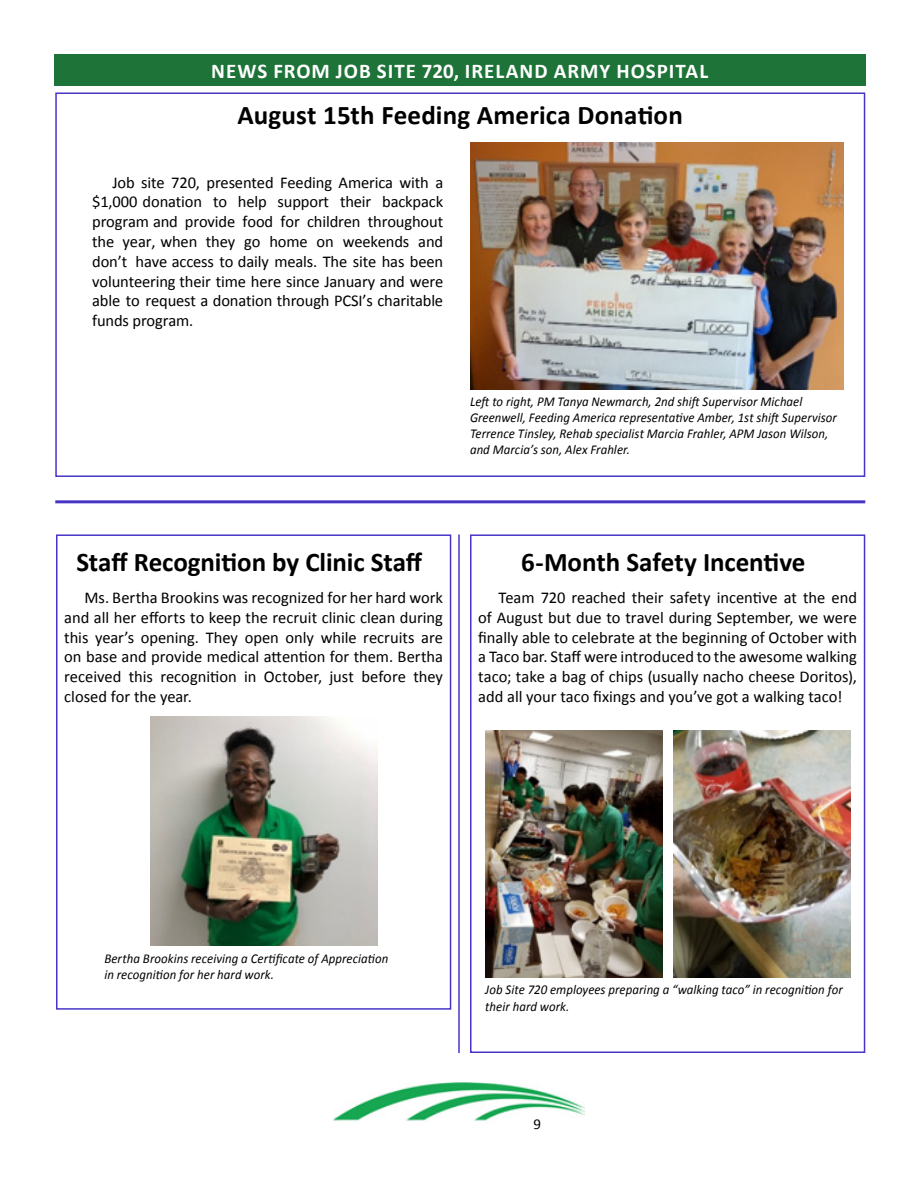
<style>
.page{position:relative;width:918px;height:1188px;background:#fff}
.page>*{position:absolute;margin:0;border:0;box-sizing:border-box;transform-origin:0 0}
.t1{font:700 27px "Calibri";color:#000}
.t2{font:700 21px "Calibri";letter-spacing:.045em;color:#fff}
.t3{font:16.5px/19.8px "Calibri";letter-spacing:-.005em;color:#000;text-align:justify}
.t4{font:15px "Calibri";color:#000}
.t5{font:italic 13.5px/16.2px "Calibri";letter-spacing:.005em;color:#000;scale:.95 1}
</style>
<div class="page">
<img style="left:333px;top:1082px;width:252px;height:39px">
<img style="left:470px;top:142px;width:374px;height:247px">
<hr style="left:55px;top:500px;width:810px;height:3px;background:#4735c7">
<img style="left:151px;top:717px;width:226px;height:229px">
<hr style="left:458px;top:534px;width:2px;height:519px;background:#4735c7">
<img style="left:673px;top:730px;width:177px;height:247px">
<img style="left:485px;top:730px;width:177px;height:247px">
<div style="left:54px;top:54px;width:811px;height:32px;background:#1e7338"></div>
<div style="left:55px;top:92px;width:810px;height:385px;border:2px solid #4735c7"></div>
<div style="left:56px;top:534px;width:395px;height:476px;border:2px solid #4735c7"></div>
<div style="left:470px;top:534px;width:395px;height:519px;border:2px solid #4735c7"></div>
<p class="t2" style="left:211px;top:57px;width:29px">News</p>
<p class="t2" style="left:273px;top:57px;width:219px">from Job Site 720, Ireland</p>
<p class="t2" style="left:554px;top:57px;width:98px">Army Hospital</p>
<h1 class="t1" style="left:238px;top:98px;width:447px">August 15th Feeding America Donation</h1>
<p class="t3" style="left:92px;top:172px;width:353px;text-indent:20px">Job site 720, presented Feeding America with a $1,000 donation to help support their backpack program and provide food for children throughout the year, when they go home on weekends and don’t have access to daily meals. The site has been volunteering their time here since January and were able to request a donation through PCSI’s charitable funds program.</p>
<p class="t5" style="left:470px;top:393px;width:388px">Left to right, PM Tanya Newmarch, 2nd shift Supervisor Michael Greenwell, Feeding America representative Amber, 1st shift Supervisor Terrence Tinsley, Rehab specialist Marcia Frahler, APM Jason Wilson, and Marcia’s son, Alex Frahler.</p>
<h1 class="t1" style="left:76px;top:545px;width:348px">Staff Recognition by Clinic Staff</h1>
<p class="t3" style="left:64px;top:588px;width:380px;text-indent:20px">Ms. Bertha Brookins was recognized for her hard work and all her efforts to keep the recruit clinic clean during this year’s opening. They open only while recruits are on base and provide medical attention for them. Bertha received this recognition in October, just before they closed for the year.</p>
<h1 class="t1" style="left:521px;top:545px;width:286px">6-Month Safety Incentive</h1>
<p class="t3" style="left:478px;top:588px;width:380px;text-indent:20px">Team 720 reached their safety incentive at the end of August but due to travel during September, we were finally able to celebrate at the beginning of October with a Taco bar. Staff were introduced to the awesome walking taco; take a bag of chips (usually nacho cheese Doritos), add all your taco fixings and you’ve got a walking taco!</p>
<p class="t5" style="left:104px;top:950px;width:301px">Bertha Brookins receiving a Certificate of Appreciation in recognition for her hard work.</p>
<p class="t5" style="left:485px;top:981px;width:378px">Job Site 720 employees preparing a “walking taco” in recognition for their hard work.</p>
<p class="t4" style="left:534px;top:1114px;width:9px">9</p>
</div>
